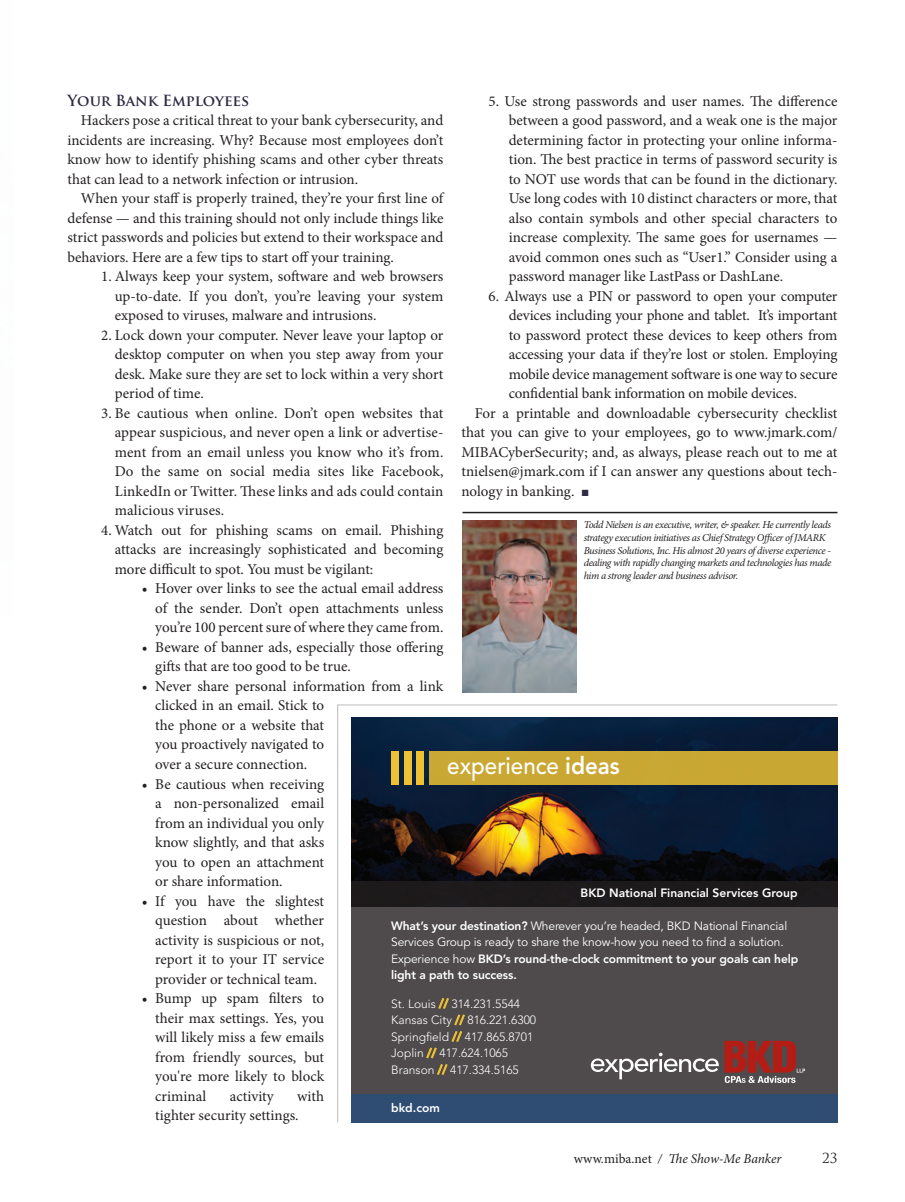
<style>
.page{position:relative;width:905px;height:1202px;background:#fff}
.page>*{position:absolute;margin:0;border:0;box-sizing:border-box;transform-origin:0 0}
.t1{font:500 24px "Avenir";color:#fff;scale:.93 1}
.Body_copy_numbers_c{font:15px/19.5px "Minion Pro";color:#231f20;text-align:justify}
.body_copy{font:15px/19.5px "Minion Pro";color:#231f20;text-align:justify}
.Body_copy_subhead{font:700 15px "Trajan Pro";color:#2e2a41}
.t2{font:italic 13.5px "Minion Pro";letter-spacing:-.005em;color:#231f20}
.t3{font:13.5px "Trajan Pro";color:#231f20}
.t4{font:12px/16.5px "Avenir";letter-spacing:-.01em;color:#fff}
.t5{font:300 12px/16.5px "Avenir";color:#fff}
.t6{font:800 12px "Avenir";color:#fff}
.Author_bio{font:italic 10.5px/12.6px "Minion Pro";letter-spacing:-.035em;color:#231f20}
.s1{color:#2e2a41}
.s2{font-weight:800}
.s3{font-weight:800;color:#edc133}
.s4{font-style:normal}
</style>
<div class="page">
<img style="left:462px;top:521px;width:115px;height:171px">
<hr style="left:462px;top:512px;width:375px;height:1px;background:#231f20">
<svg style="left:337px;top:704px;width:500px;height:418px"></svg>
<img style="left:351px;top:717px;width:486px;height:164px">
<svg style="left:351px;top:881px;width:486px;height:213px;background:#484445"></svg>
<div style="left:429px;top:751px;width:408px;height:34px;background:#c9a733"></div>
<div style="left:391px;top:751px;width:8px;height:34px;background:#edc133"></div>
<div style="left:404px;top:751px;width:7px;height:34px;background:#edc133"></div>
<div style="left:416px;top:751px;width:8px;height:34px;background:#edc133"></div>
<div style="left:351px;top:1094px;width:486px;height:28px;background:#2f4c73"></div>
<svg style="left:591px;top:1052px;width:127px;height:27px"></svg>
<svg style="left:724px;top:1040px;width:81px;height:43px;background:#8c403c"></svg>
<svg style="left:426px;top:997px;width:39px;height:78px;background:#5a534a"></svg>
<p class="Body_copy_subhead" style="left:67px;top:91px;width:183px">Your Bank Employees</p>
<p class="body_copy" style="left:67px;top:111px;width:377px;text-indent:14px">Hackers pose a critical threat to your bank cybersecurity, and incidents are increasing. Why? Because most employees don’t know how to identify phishing scams and other cyber threats that can lead to a network infection or intrusion.</p>
<p class="body_copy" style="left:67px;top:189px;width:377px;text-indent:14px">When your staff is properly trained, they’re your first line of defense — and this training should not only include things like strict passwords and policies but extend to their workspace and behaviors. Here are a few tips to start off your training.</p>
<p class="Body_copy_numbers_c" style="left:115px;top:267px;width:330px;text-indent:-14px">1. Always keep your system, software and web browsers up-to-date. If you don’t, you’re leaving your system exposed to viruses, malware and intrusions.</p>
<p class="Body_copy_numbers_c" style="left:115px;top:325px;width:330px;text-indent:-14px">2. Lock down your computer. Never leave your laptop or desktop computer on when you step away from your desk. Make sure they are set to lock within a very short period of time.</p>
<p class="Body_copy_numbers_c" style="left:115px;top:403px;width:330px;text-indent:-14px">3. Be cautious when online. Don’t open websites that appear suspicious, and never open a link or advertise&shy;ment from an email unless you know who it’s from.<br>Do the same on social media sites like Facebook, LinkedIn or Twitter. These links and ads could contain malicious viruses.</p>
<p class="Body_copy_numbers_c" style="left:115px;top:520px;width:330px;text-indent:-14px">4. Watch out for phishing scams on email. Phishing attacks are increasingly sophisticated and becoming more difficult to spot. You must be vigilant:</p>
<p class="Body_copy_numbers_c" style="left:155px;top:579px;width:290px;text-indent:-14px">• Hover over links to see the actual email address of the sender. Don’t open attachments unless you’re 100 percent sure of where they came from.</p>
<p class="Body_copy_numbers_c" style="left:155px;top:637px;width:290px;text-indent:-14px">• Beware of banner ads, especially those offering gifts that are too good to be true.</p>
<p class="Body_copy_numbers_c" style="left:155px;top:676px;width:290px;text-align:left;text-indent:-14px">• Never share personal information from a link clicked in an email. Stick to<br>the phone or a website that<br>you proactively navigated to<br>over a secure connection.</p>
<p class="Body_copy_numbers_c" style="left:155px;top:774px;width:170px;text-indent:-14px">• Be cautious when receiving a non-personalized email from an individual you only know slightly, and that asks you to open an attachment or share information.</p>
<p class="Body_copy_numbers_c" style="left:155px;top:891px;width:170px;text-indent:-14px">• If you have the slightest question about whether activity is suspicious or not, report it to your IT service provider or technical team.</p>
<p class="Body_copy_numbers_c" style="left:155px;top:988px;width:170px;text-indent:-14px">• Bump up spam filters to their max settings. Yes, you will likely miss a few emails from friendly sources, but you're more likely to block criminal</p>
<p class="Body_copy_numbers_c" style="left:508px;top:91px;width:330px;text-indent:-20px">5. Use strong passwords and user names. The difference between a good password, and a weak one is the major determining factor in protecting your online informa&shy;tion. The best practice in terms of password security is to NOT use words that can be found in the dictionary.<br>Use long codes with 10 distinct characters or more, that also contain symbols and other special characters to increase complexity. The same goes for usernames — avoid common ones such as “User1.” Consider using a password manager like LastPass or DashLane.</p>
<p class="Body_copy_numbers_c" style="left:508px;top:286px;width:330px;text-indent:-20px">6. Always use a PIN or password to open your computer devices including your phone and tablet. It’s important to password protect these devices to keep others from accessing your data if they’re lost or stolen. Employing mobile device management software is one way to secure confidential bank information on mobile devices.</p>
<p class="body_copy" style="left:461px;top:403px;width:377px;text-indent:13px">For a printable and downloadable cybersecurity checklist that you can give to your employees, go to www.jmark.com/ MIBACyberSecurity; and, as always, please reach out to me at tnielsen@jmark.com if I can answer any questions about tech&shy;nology in banking. <span class="s1">■</span></p>
<p class="Author_bio" style="left:583px;top:519px;width:249px">Todd Nielsen is an executive, writer, &amp; speaker. He currently leads strategy execution initiatives as Chief Strategy Officer of JMARK Business Solutions, Inc. His almost 20 years of diverse experience - dealing with rapidly changing markets and technologies has made him a strong leader and business advisor.</p>
<p class="t1" style="left:447px;top:752px;width:187px">experience <span class="s2">ideas</span></p>
<p class="t6" style="left:580px;top:885px;width:218px">BKD National Financial Services Group</p>
<p class="t4" style="left:391px;top:917px;width:409px"><span class="s2">What’s your destination?</span> Wherever you’re headed, BKD National Financial Services Group is ready to share the know-how you need to find a solution.<br>Experience how <span class="s2">BKD’s round-the-clock commitment to your goals can help light a path to success.</span></p>
<p class="t5" style="left:391px;top:995px;width:146px">St. Louis <span class="s3">//</span> 314.231.5544<br>Kansas City <span class="s3">//</span> 816.221.6300<br>Springfield <span class="s3">//</span> 417.865.8701<br>Joplin <span class="s3">//</span> 417.624.1065<br>Branson <span class="s3">//</span> 417.334.5165</p>
<p class="t6" style="left:391px;top:1100px;width:50px">bkd.com</p>
<p class="Body_copy_numbers_c" style="left:155px;top:1086px;width:170px;text-indent:142px">with tighter security settings.</p>
<p class="Body_copy_numbers_c" style="left:230px;top:1086px;width:45px">activity</p>
<p class="t2" style="left:574px;top:1149px;width:209px"><span class="s4">www.miba.net</span> / The Show-Me Banker</p>
<p class="t3" style="left:822px;top:1149px;width:17px">23</p>
</div>
